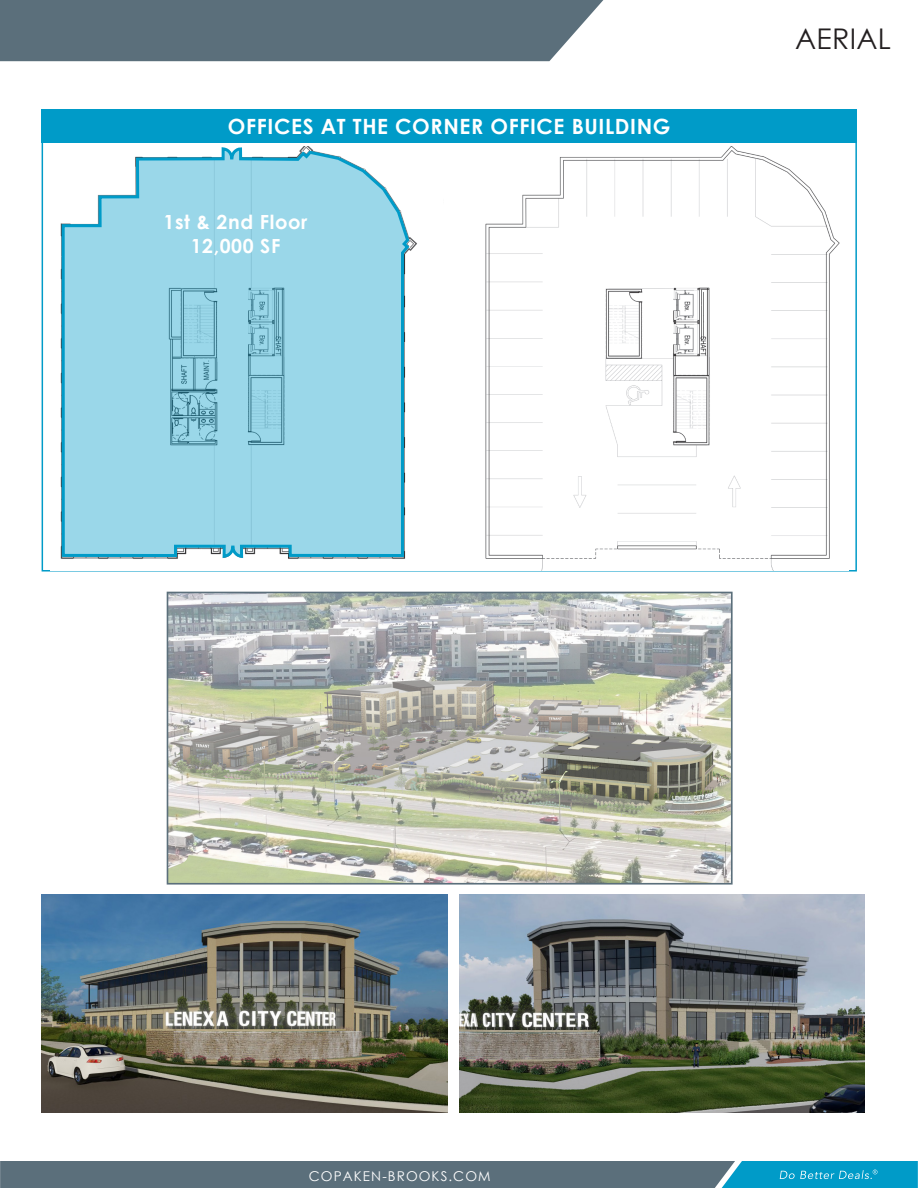
<style>
.page{position:relative;width:918px;height:1188px;background:#fff}
.page>*{position:absolute;margin:0;border:0;box-sizing:border-box;transform-origin:0 0}
.Subhead{font:28.5px "Century Gothic";letter-spacing:.01em;color:#231f20}
.t1{font:700 21px "Century Gothic";letter-spacing:.03em;color:#fff}
.t2{font:700 19.5px "Century Gothic";letter-spacing:.03em;color:#fff}
.t3{font:13.5px "Century Gothic";letter-spacing:.08em;color:#fff}
</style>
<div class="page">
<div style="left:0;top:0;width:604px;height:61px;background:#5b6f7b"></div>
<svg style="left:0;top:1161px;width:918px;height:27px;background:#4c798b"></svg>
<img style="left:170px;top:595px;width:560px;height:287px">
<div style="left:167px;top:592px;width:566px;height:293px;border:2px solid #5b6f7b"></div>
<div style="left:42px;top:137px;width:815px;height:435px;background:#fff;border:2px solid #009bc8"></div>
<div style="left:42px;top:109px;width:815px;height:34px;background:#009bc8"></div>
<img style="left:50px;top:147px;width:799px;height:423px">
<svg style="left:60px;top:146px;width:351px;height:414px;background:#9bd6e7"></svg>
<img style="left:42px;top:895px;width:405px;height:217px">
<img style="left:459px;top:895px;width:406px;height:217px">
<p class="t1" style="left:228px;top:110px;width:444px">OFFICES AT THE CORNER OFFICE BUILDING</p>
<p class="t2" style="left:164px;top:208px;width:145px">1st &amp; 2nd Floor</p>
<p class="t2" style="left:191px;top:231px;width:91px">12,000 SF</p>
<p class="Subhead" style="left:795px;top:19px;width:97px">AERIAL</p>
<p class="t3" style="left:309px;top:1167px;width:183px">COPAKEN-BROOKS.COM</p>
</div>
